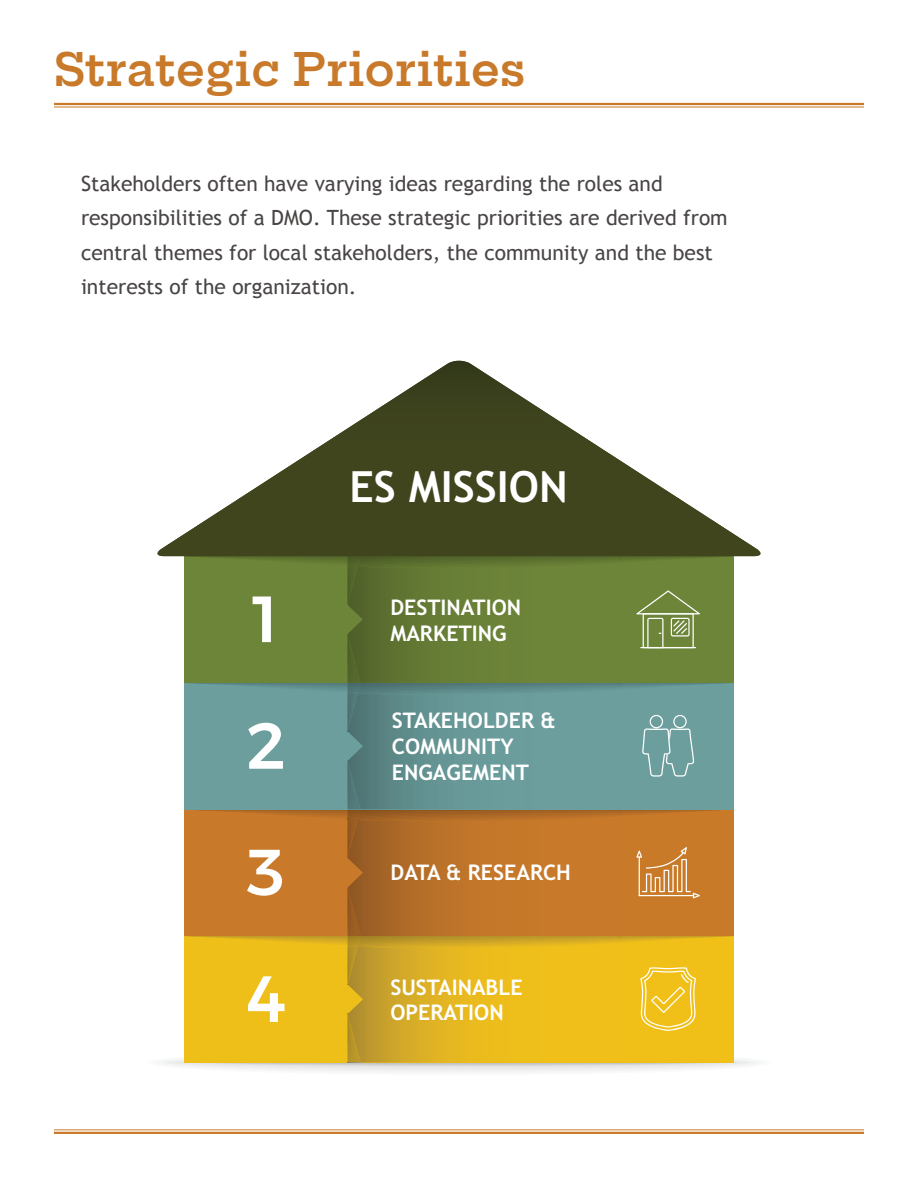
<style>
.page{position:relative;width:918px;height:1188px;background:#fff}
.page>*{position:absolute;margin:0;border:0;box-sizing:border-box;transform-origin:0 0}
.t1{font:200 45px "Hepta Slab";color:#c87929}
.t2{font:700 43.05px "Trebuchet MS";color:#fff}
.t3{font:700 21.45px/25.8px "Trebuchet MS";color:#fff}
.t4{font:21px/34.5px "Trebuchet MS";color:#484544}
</style>
<div class="page">
<hr style="left:54px;top:103px;width:810px;height:2px;background:#c87929">
<hr style="left:54px;top:107px;width:810px;height:1px;background:#c87929">
<hr style="left:54px;top:1129px;width:810px;height:1px;background:#c87929">
<hr style="left:54px;top:1132px;width:810px;height:2px;background:#c87929">
<div style="left:184px;top:936px;width:164px;height:127px;background:#efbf19"></div>
<svg style="left:358px;top:936px;width:376px;height:119px;background:#e6b81d"></svg>
<img style="left:348px;top:949px;width:10px;height:36px">
<img style="left:354px;top:949px;width:4px;height:13px">
<svg style="left:348px;top:985px;width:15px;height:30px"></svg>
<img style="left:348px;top:1014px;width:13px;height:41px">
<svg style="left:158px;top:1055px;width:602px;height:17px"></svg>
<img style="left:353px;top:1034px;width:8px;height:29px">
<svg style="left:186px;top:936px;width:547px;height:13px"></svg>
<svg style="left:248px;top:976px;width:36px;height:46px"></svg>
<div style="left:184px;top:809px;width:164px;height:127px;background:#c87929"></div>
<svg style="left:358px;top:809px;width:376px;height:127px;background:#bf7428"></svg>
<img style="left:348px;top:822px;width:10px;height:36px">
<img style="left:353px;top:822px;width:5px;height:17px">
<img style="left:348px;top:888px;width:13px;height:48px">
<svg style="left:348px;top:858px;width:15px;height:30px"></svg>
<svg style="left:185px;top:809px;width:548px;height:13px"></svg>
<svg style="left:247px;top:850px;width:35px;height:46px"></svg>
<div style="left:184px;top:683px;width:164px;height:126px;background:#6b9e9d"></div>
<svg style="left:358px;top:683px;width:376px;height:126px;background:#669897"></svg>
<img style="left:348px;top:696px;width:10px;height:36px">
<img style="left:348px;top:762px;width:13px;height:47px">
<svg style="left:348px;top:732px;width:15px;height:30px"></svg>
<img style="left:356px;top:791px;width:5px;height:18px">
<svg style="left:191px;top:683px;width:542px;height:13px"></svg>
<svg style="left:248px;top:723px;width:35px;height:46px"></svg>
<svg style="left:358px;top:556px;width:376px;height:127px;background:#687f36"></svg>
<div style="left:184px;top:556px;width:164px;height:127px;background:#6d8538"></div>
<img style="left:348px;top:568px;width:10px;height:37px">
<img style="left:353px;top:568px;width:5px;height:18px">
<img style="left:360px;top:634px;width:1px;height:12px">
<img style="left:348px;top:634px;width:12px;height:49px">
<img style="left:351px;top:646px;width:10px;height:37px">
<svg style="left:348px;top:605px;width:15px;height:29px"></svg>
<svg style="left:185px;top:556px;width:548px;height:12px"></svg>
<svg style="left:253px;top:597px;width:18px;height:45px"></svg>
<svg style="left:157px;top:361px;width:603px;height:195px"></svg>
<svg style="left:636px;top:590px;width:64px;height:58px;background:#829755"></svg>
<svg style="left:642px;top:715px;width:52px;height:62px;background:#7daaa9"></svg>
<svg style="left:640px;top:967px;width:56px;height:64px;background:#f2ca3f"></svg>
<svg style="left:636px;top:847px;width:64px;height:51px;background:#d1904d"></svg>
<h1 class="t1" style="left:54px;top:32px;width:473px">Strategic Priorities</h1>
<p class="t4" style="left:81px;top:167px;width:648px">Stakeholders often have varying ideas regarding the roles and responsibilities of a DMO. These strategic priorities are derived from central themes for local stakeholders, the community and the best interests of the organization.</p>
<h2 class="t2" style="left:349px;top:460px;width:220px">ES MISSION</h2>
<p class="t3" style="left:390px;top:595px;width:132px">DESTINATION<br>MARKETING</p>
<p class="t3" style="left:392px;top:708px;width:165px">STAKEHOLDER &amp;<br>COMMUNITY<br>ENGAGEMENT</p>
<p class="t3" style="left:391px;top:859px;width:182px">DATA &amp; RESEARCH</p>
<p class="t3" style="left:390px;top:974px;width:134px">SUSTAINABLE<br>OPERATION</p>
</div>
